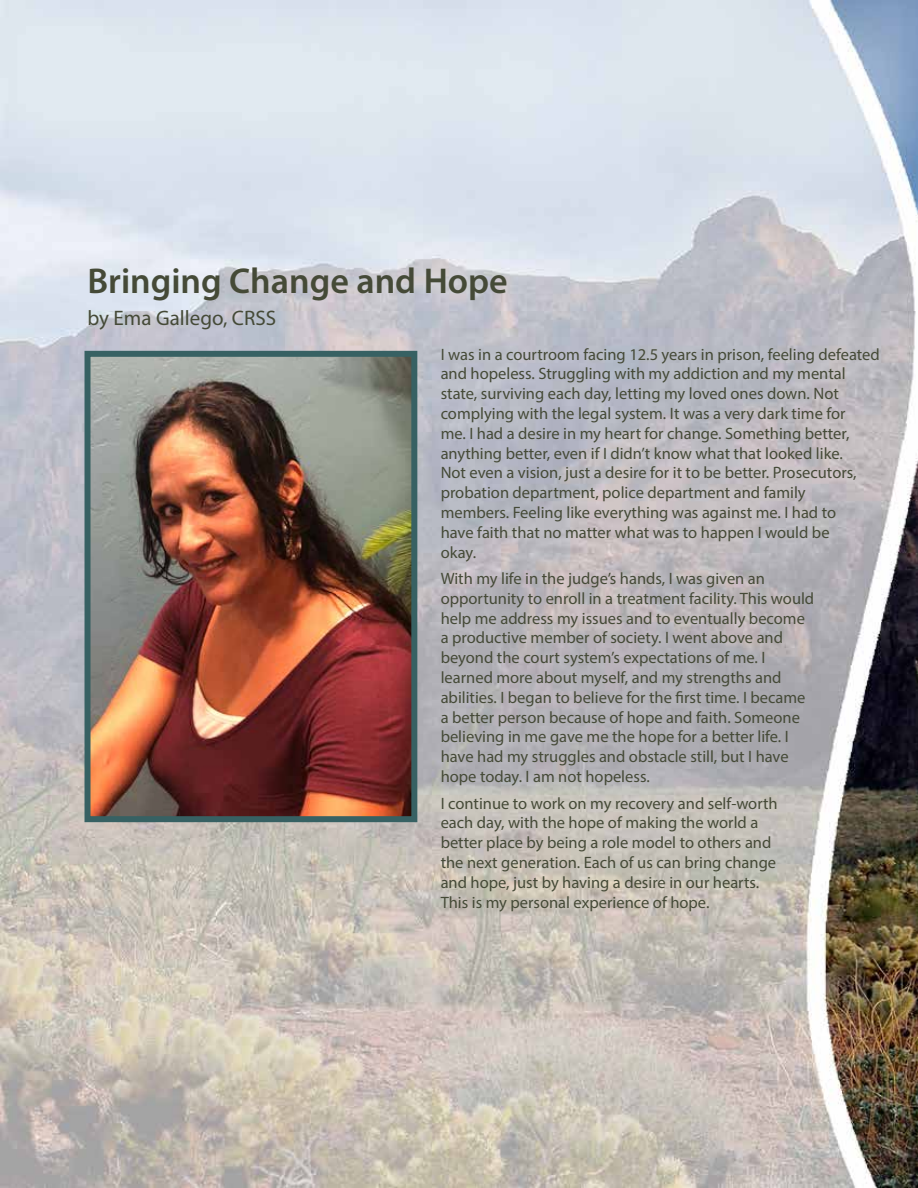
<style>
.page{position:relative;width:918px;height:1188px;background:#fff}
.page>*{position:absolute;margin:0;border:0;box-sizing:border-box;transform-origin:0 0}
.t1{font:600 36px "Myriad Pro";color:#454a37}
.t2{font:21px "Myriad Pro";color:#454a37}
.t3{font:16.5px/19.8px "Myriad Pro";color:#454a37}
</style>
<div class="page">
<img style="left:0;top:0;width:918px;height:1188px">
<img style="left:92px;top:358px;width:318px;height:457px">
<div style="left:85px;top:351px;width:332px;height:471px;border:6px solid #376163"></div>
<h1 class="t1" style="left:88px;top:258px;width:422px">Bringing Change and Hope</h1>
<p class="t2" style="left:88px;top:305px;width:190px">by Ema Gallego, CRSS</p>
<p class="t3" style="left:441px;top:344px;width:441px">I was in a courtroom facing 12.5 years in prison, feeling defeated and hopeless. Struggling with my addiction and my mental state, surviving each day, letting my loved ones down. Not complying with the legal system. It was a very dark time for<br>me. I had a desire in my heart for change. Something better, anything better, even if I didn’t know what that looked like.<br>Not even a vision, just a desire for it to be better. Prosecutors, probation department, police department and family<br>members. Feeling like everything was against me. I had to<br>have faith that no matter what was to happen I would be<br>okay.</p>
<p class="t3" style="left:441px;top:568px;width:375px">With my life in the judge’s hands, I was given an opportunity to enroll in a treatment facility. This would help me address my issues and to eventually become a productive member of society. I went above and beyond the court system’s expectations of me. I learned more about myself, and my strengths and abilities. I began to believe for the first time. I became a better person because of hope and faith. Someone believing in me gave me the hope for a better life. I have had my struggles and obstacle still, but I have hope today. I am not hopeless.</p>
<p class="t3" style="left:441px;top:793px;width:339px">I continue to work on my recovery and self-worth each day, with the hope of making the world a better place by being a role model to others and the next generation. Each of us can bring change and hope, just by having a desire in our hearts.<br>This is my personal experience of hope.</p>
</div>
